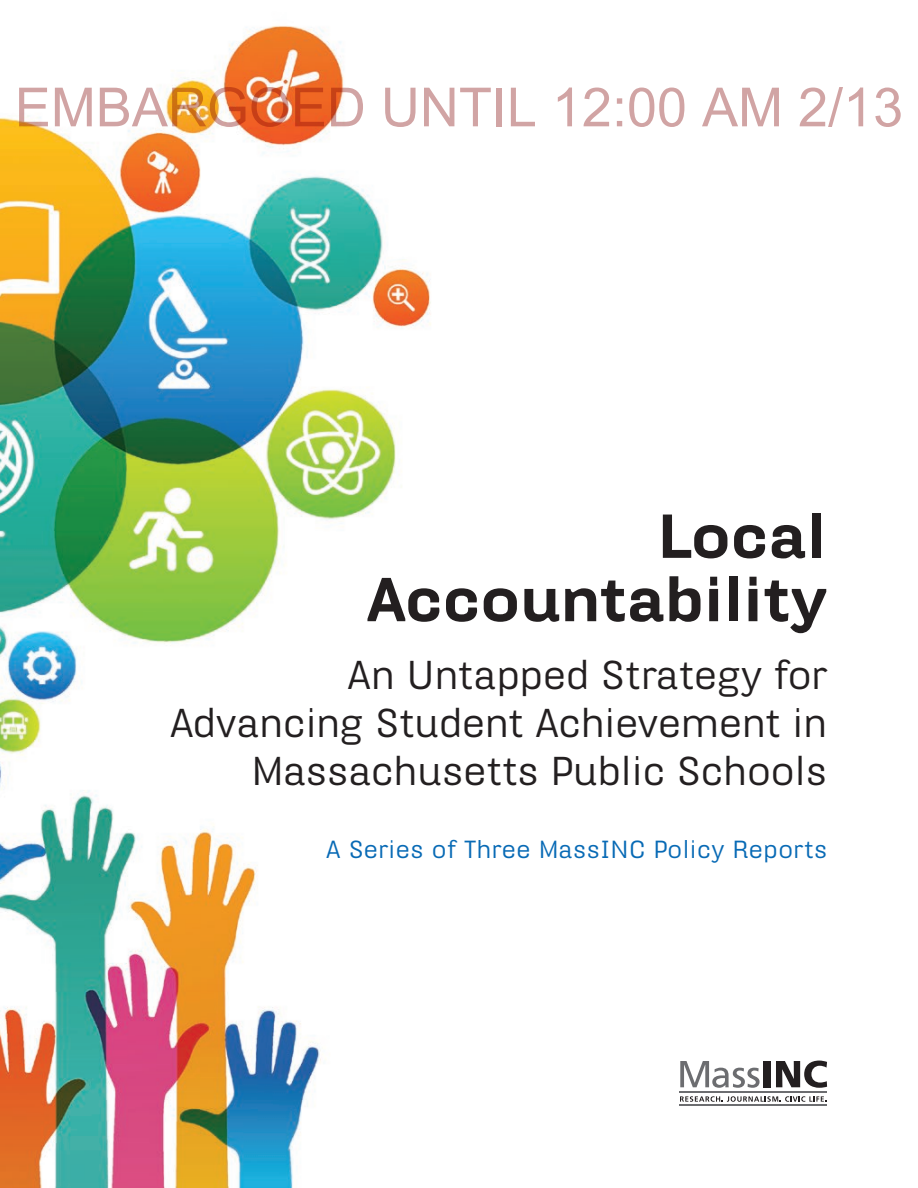
<style>
.page{position:relative;width:918px;height:1188px;background:#fff}
.page>*{position:absolute;margin:0;border:0;box-sizing:border-box;transform-origin:0 0}
.t1{font:900 60px/63.3px "Hydra Text";letter-spacing:-.02em;color:#231f20;text-align:right}
.t2{font:54px "Arial";color:rgb(128 0 0/.36)}
.t3{font:39px/48px "Hydra Text";color:#231f20;text-align:right}
.t4{font:24px "Hydra Text";letter-spacing:.02em;color:#086ab5}
</style>
<div class="page">
<img style="left:0;top:25px;width:431px;height:1163px">
<svg style="left:680px;top:1061px;width:80px;height:27px"></svg>
<div style="left:764px;top:1061px;width:7px;height:26px;background:#231f20"></div>
<svg style="left:776px;top:1061px;width:51px;height:27px"></svg>
<hr style="left:680px;top:1091px;width:147px;height:2px;background:#6c6d70">
<svg style="left:680px;top:1096px;width:146px;height:6px"></svg>
<hr style="left:680px;top:1105px;width:147px;height:1px;background:#6c6d70">
<h2 class="t2" style="left:15px;top:70px;width:890px">EMBARGOED UNTIL 12:00 AM 2/13</h2>
<h1 class="t1" style="left:366px;top:503px;width:462px">Local<br>Accountability</h1>
<p class="t3" style="left:170px;top:650px;width:659px">An Untapped Strategy for<br>Advancing Student Achievement in<br>Massachusetts Public Schools</p>
<p class="t4" style="left:326px;top:834px;width:502px">A Series of Three MassINC Policy Reports</p>
</div>
